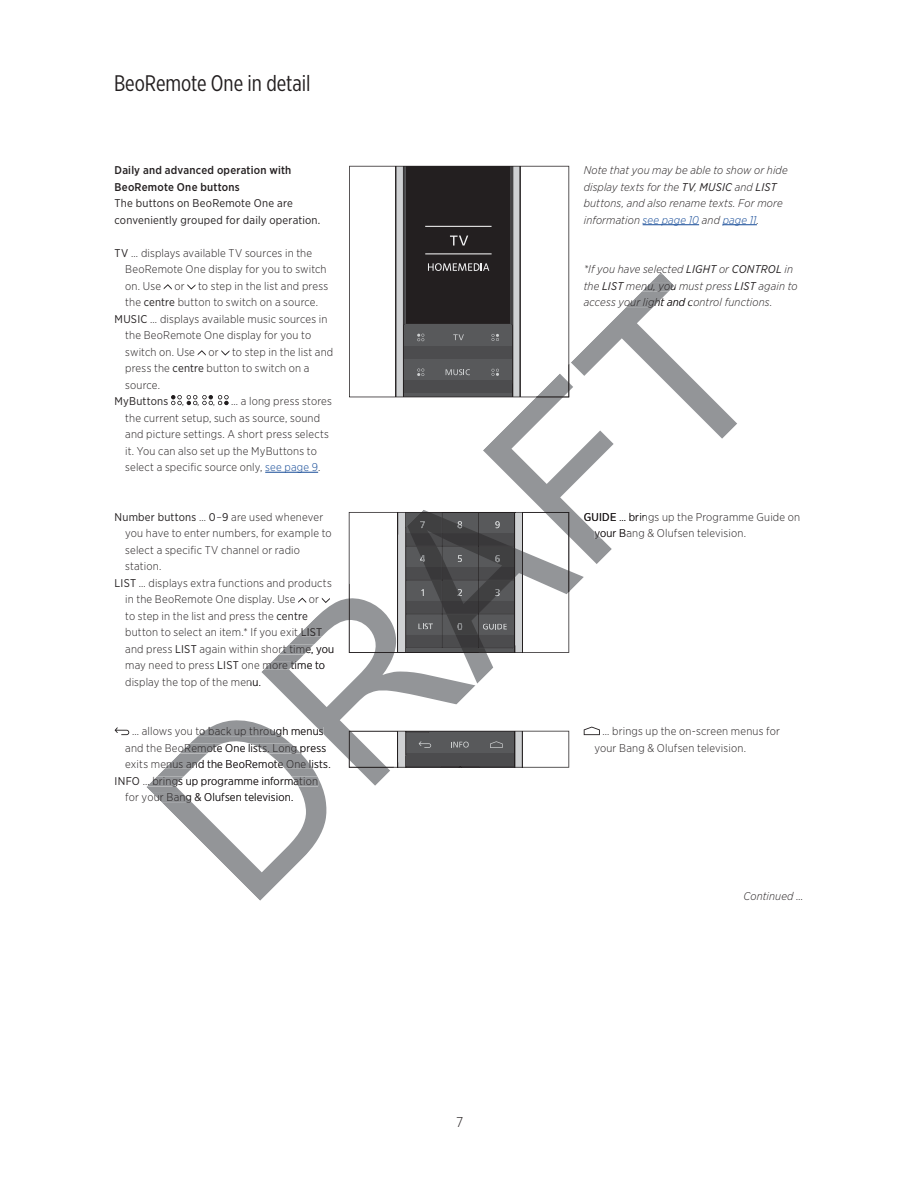
<style>
.page{position:relative;width:918px;height:1188px;background:#fff}
.page>*{position:absolute;margin:0;border:0;box-sizing:border-box;transform-origin:0 0}
.t1{font:225px "Arial";color:#231f20}
.t2{font:22.5px "Gotham X Narrow";color:#231f20}
.t3{font:300 14.25px "Gotham Narrow";color:#231f20}
.t4{font:300 11.25px/16.5px "Gotham Narrow";letter-spacing:.015em;color:#231f20}
.t5{font:italic 300 11.25px/16.5px "Gotham Narrow";letter-spacing:.01em;color:#231f20}
.t6{font:11.25px/16.5px "Gotham Narrow";letter-spacing:.015em;color:#231f20}
.t7{font:500 11.25px/16.5px "Gotham Narrow";letter-spacing:.02em;color:#231f20}
.s1{font-weight:400}
.s2{font-weight:300}
.s3{color:#144a97}
.s4{color:#939598}
</style>
<div class="page">
<hr style="left:265px;top:472px;width:53px;height:1px;background:#144a97">
<svg style="left:164px;top:284px;width:8px;height:6px"></svg>
<svg style="left:187px;top:284px;width:8px;height:6px"></svg>
<svg style="left:198px;top:350px;width:8px;height:6px"></svg>
<svg style="left:221px;top:350px;width:8px;height:6px"></svg>
<svg style="left:171px;top:395px;width:58px;height:10px"></svg>
<svg style="left:298px;top:598px;width:8px;height:5px"></svg>
<svg style="left:322px;top:598px;width:8px;height:5px"></svg>
<svg style="left:115px;top:728px;width:14px;height:7px"></svg>
<svg style="left:584px;top:727px;width:16px;height:8px"></svg>
<svg style="left:349px;top:166px;width:220px;height:231px"></svg>
<hr style="left:643px;top:224px;width:56px;height:1px;background:#144a97">
<hr style="left:723px;top:224px;width:34px;height:1px;background:#144a97">
<div style="left:302px;top:628px;width:20px;height:8px;background:#939598"></div>
<svg style="left:279px;top:645px;width:34px;height:9px"></svg>
<svg style="left:264px;top:661px;width:33px;height:8px"></svg>
<svg style="left:197px;top:727px;width:127px;height:10px"></svg>
<svg style="left:181px;top:743px;width:120px;height:10px"></svg>
<svg style="left:166px;top:760px;width:147px;height:8px"></svg>
<svg style="left:148px;top:776px;width:170px;height:10px"></svg>
<svg style="left:153px;top:793px;width:39px;height:10px"></svg>
<svg style="left:595px;top:532px;width:7px;height:7px"></svg>
<div style="left:536px;top:364px;width:33px;height:33px;background:#fff"></div>
<svg style="left:349px;top:512px;width:220px;height:141px"></svg>
<hr style="left:443px;top:513px;width:35px;height:1px;background:#231f20">
<hr style="left:479px;top:513px;width:35px;height:1px;background:#231f20">
<svg style="left:349px;top:731px;width:220px;height:37px"></svg>
<svg style="left:643px;top:282px;width:31px;height:9px"></svg>
<svg style="left:626px;top:298px;width:36px;height:10px"></svg>
<h2 class="t2" style="left:114px;top:75px;width:198px">BeoRemote One in detail</h2>
<p class="t7" style="left:115px;top:163px;width:178px">Daily and advanced operation with<br>BeoRemote One buttons</p>
<p class="t6" style="left:115px;top:195px;width:207px">The buttons on BeoRemote One are conveniently grouped for daily operation.</p>
<p class="t4" style="left:115px;top:245px;width:199px"><span class="s1">TV</span> … displays available TV sources in the</p>
<p class="t4" style="left:125px;top:261px;width:203px">BeoRemote One display for you to switch</p>
<p class="t4" style="left:125px;top:278px;width:205px">on. Use or to step in the list and press</p>
<p class="t4" style="left:125px;top:294px;width:194px">the <span class="s1">centre</span> button to switch on a source.</p>
<p class="t4" style="left:115px;top:311px;width:214px"><span class="s1">MUSIC</span> … displays available music sources in</p>
<p class="t4" style="left:125px;top:327px;width:187px">the BeoRemote One display for you to</p>
<p class="t4" style="left:125px;top:344px;width:210px">switch on. Use or to step in the list and</p>
<p class="t4" style="left:125px;top:360px;width:186px">press the <span class="s1">centre</span> button to switch on a</p>
<p class="t4" style="left:125px;top:377px;width:36px">source.</p>
<p class="t6" style="left:115px;top:393px;width:102px">MyButtons <span class="s2">, , ,</span></p>
<p class="t5" style="left:584px;top:162px;width:206px">Note that you may be able to show or hide display texts for the <span class="s1">TV</span>, <span class="s1">MUSIC</span> and <span class="s1">LIST </span>buttons, and also rename texts. For more information <span class="s3">see page 10</span> and <span class="s3">page 11</span>.</p>
<p class="t5" style="left:584px;top:261px;width:215px">*If you have sel ted <span class="s1">LIGHT</span> or <span class="s1">CONTROL</span> in the <span class="s1">LIST</span> menu, you must press <span class="s1">LIST</span> again to access your light and control functions.</p>
<p class="t5" style="left:656px;top:261px;width:13px">ec</p>
<h1 class="t1" style="left:104px;top:769px;width:751px;rotate:-45deg"><span class="s4">D</span>RAF<span class="s4">T</span></h1>
<p class="t4" style="left:125px;top:393px;width:208px;text-indent:106px">… a long press stores the current setup, such as source, sound and picture settings. A short press selects it. You can also set up the MyButtons to select a specific source only, <span class="s3">see page 9</span>.</p>
<p class="t4" style="left:115px;top:509px;width:210px"><span class="s1">Number buttons</span> … <span class="s1">0</span>–<span class="s1">9</span> are used whenever</p>
<p class="t4" style="left:125px;top:525px;width:208px">you have to enter numbers, for example to</p>
<p class="t4" style="left:125px;top:542px;width:176px">select a specific TV channel or radio</p>
<p class="t4" style="left:125px;top:558px;width:38px">station.</p>
<p class="t4" style="left:115px;top:575px;width:219px"><span class="s1">LIST</span> … displays extra functions and products</p>
<p class="t4" style="left:125px;top:591px;width:195px">in the BeoRemote One display. Use or</p>
<p class="t4" style="left:125px;top:608px;width:184px">to step in the list and press the <span class="s1">centre</span></p>
<p class="t4" style="left:125px;top:624px;width:199px">button to select an item.* If you exit <span class="s1">LIST</span></p>
<p class="t4" style="left:125px;top:641px;width:211px">and press <span class="s1">LIST</span> again within short time, you</p>
<p class="t4" style="left:125px;top:657px;width:201px">may need to press <span class="s1">LIST</span> one more time to</p>
<p class="t4" style="left:125px;top:674px;width:137px">display the top of the menu.</p>
<p class="t4" style="left:132px;top:723px;width:193px">… allows you to back up through menus</p>
<p class="t4" style="left:125px;top:740px;width:202px">and the BeoRemote One lists. Long press</p>
<p class="t4" style="left:125px;top:756px;width:207px">exits menus and the BeoRemote One lists.</p>
<p class="t4" style="left:115px;top:773px;width:205px"><span class="s1">INFO</span> … brings up programme information</p>
<p class="t4" style="left:125px;top:789px;width:170px">for your Bang &amp; Olufsen television.</p>
<p class="t4" style="left:594px;top:509px;width:207px;text-indent:-11px"><span class="s1">GUIDE</span> … brings up the Programme Guide on your Bang &amp; Olufsen television.</p>
<p class="t4" style="left:594px;top:723px;width:187px;text-indent:8px">… brings up the on-screen menus for your Bang &amp; Olufsen television.</p>
<p class="t5" style="left:744px;top:888px;width:61px">Continued …</p>
<p class="t3" style="left:456px;top:1117px;width:9px">7</p>
</div>
